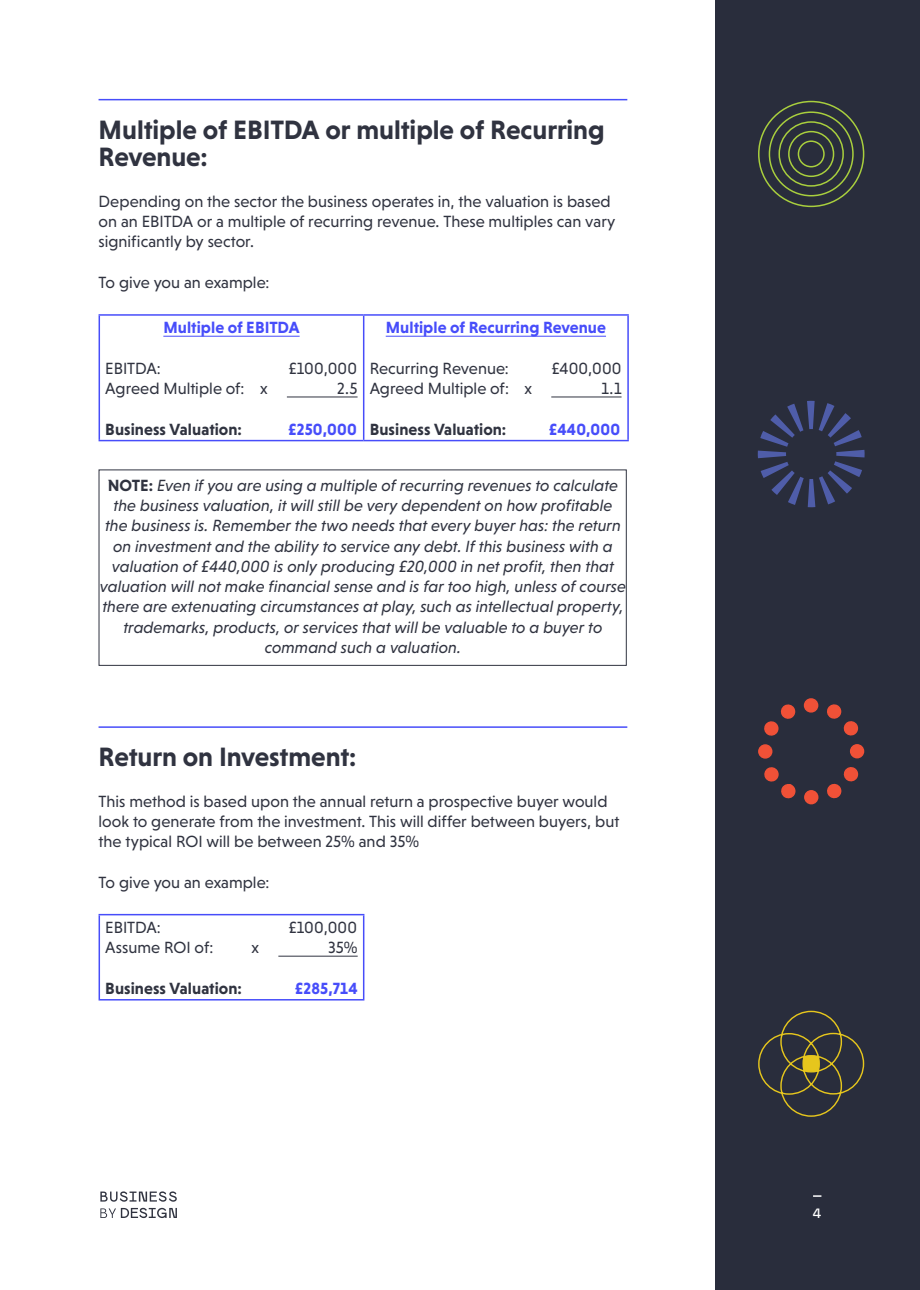
<style>
.page{position:relative;width:920px;height:1290px;background:#fff}
.page>*{position:absolute;margin:0;border:0;box-sizing:border-box;transform-origin:0 0}
.Heading_2{font:700 27px/27.8px "Niveau Grotesk";color:#303340}
.Body_copy{font:italic 16.5px/20.2px "Niveau Grotesk";color:#303340;text-align:center}
.Body_copy-2{font:16.5px/20.2px "Niveau Grotesk";color:#303340}
.Body_copy-3{font:700 16.5px "Niveau Grotesk";letter-spacing:.005em;color:#474dfa}
.Body_copy-4{font:700 16.5px "Niveau Grotesk";letter-spacing:.005em;color:#303340}
.t1{font:300 13.5px "Space Grotesk";color:#fff}
.s1{font-weight:700;font-style:normal}
</style>
<div class="page">
<svg style="left:100px;top:1191px;width:77px;height:11px"></svg>
<svg style="left:100px;top:1208px;width:77px;height:10px"></svg>
<hr style="left:99px;top:99px;width:528px;height:1px;background:#474dfa">
<hr style="left:99px;top:726px;width:528px;height:2px;background:#474dfa">
<hr style="left:99px;top:314px;width:265px;height:2px;background:#474dfa">
<hr style="left:99px;top:316px;width:1px;height:124px;background:#474dfa">
<hr style="left:364px;top:314px;width:265px;height:2px;background:#474dfa">
<hr style="left:363px;top:316px;width:1px;height:124px;background:#474dfa">
<hr style="left:627px;top:316px;width:2px;height:124px;background:#474dfa">
<hr style="left:99px;top:440px;width:265px;height:1px;background:#474dfa">
<hr style="left:364px;top:440px;width:265px;height:1px;background:#474dfa">
<hr style="left:163px;top:336px;width:137px;height:1px;background:#474dfa">
<hr style="left:287px;top:397px;width:71px;height:1px;background:#303340">
<hr style="left:386px;top:336px;width:220px;height:1px;background:#474dfa">
<hr style="left:551px;top:397px;width:71px;height:1px;background:#303340">
<hr style="left:99px;top:914px;width:265px;height:1px;background:#474dfa">
<hr style="left:99px;top:915px;width:1px;height:84px;background:#474dfa">
<hr style="left:363px;top:915px;width:1px;height:84px;background:#474dfa">
<hr style="left:99px;top:999px;width:265px;height:1px;background:#474dfa">
<hr style="left:278px;top:956px;width:80px;height:1px;background:#303340">
<div style="left:716px;top:0;width:204px;height:1290px;background:#292d3c"></div>
<svg style="left:758px;top:100px;width:107px;height:108px"></svg>
<svg style="left:758px;top:401px;width:107px;height:106px"></svg>
<div style="left:851px;top:745px;width:12px;height:13px;background:#f05137;border-radius:50%"></div>
<div style="left:850px;top:744px;width:14px;height:14px;border:2px solid #f05137;border-radius:50%"></div>
<svg style="left:827px;top:767px;width:32px;height:32px"></svg>
<svg style="left:827px;top:704px;width:32px;height:32px"></svg>
<div style="left:804px;top:790px;width:14px;height:14px;background:#f05137;border:2px solid #f05137;border-radius:50%"></div>
<div style="left:804px;top:698px;width:14px;height:15px;background:#f05137;border:2px solid #f05137;border-radius:6px"></div>
<svg style="left:764px;top:767px;width:32px;height:31px"></svg>
<svg style="left:764px;top:704px;width:32px;height:32px"></svg>
<div style="left:759px;top:745px;width:13px;height:13px;background:#f05137;border-radius:50%"></div>
<div style="left:758px;top:744px;width:14px;height:15px;border:2px solid #f05137;border-radius:50%"></div>
<svg style="left:759px;top:1010px;width:106px;height:107px"></svg>
<div style="left:99px;top:469px;width:528px;height:197px;border:1px solid #303340"></div>
<svg style="left:813px;top:1195px;width:8px;height:2px"></svg>
<p class="Heading_2" style="left:99px;top:115px;width:508px">Multiple of EBITDA or multiple of Recurring<br>Revenue:</p>
<p class="Body_copy-2" style="left:99px;top:191px;width:518px">Depending on the sector the business operates in, the valuation is based on an EBITDA or a multiple of recurring revenue. These multiples can vary significantly by sector.</p>
<p class="Body_copy-2" style="left:99px;top:272px;width:172px">To give you an example:</p>
<p class="Body_copy-3" style="left:163px;top:318px;width:138px">Multiple of EBITDA</p>
<p class="Body_copy-2" style="left:105px;top:358px;width:57px">EBITDA:</p>
<p class="Body_copy-2" style="left:288px;top:358px;width:70px">£100,000</p>
<p class="Body_copy-2" style="left:105px;top:378px;width:164px">Agreed Multiple of: x</p>
<p class="Body_copy-2" style="left:337px;top:378px;width:22px">2.5</p>
<p class="Body_copy-4" style="left:105px;top:419px;width:138px">Business Valuation:</p>
<p class="Body_copy-3" style="left:288px;top:419px;width:70px">£250,000</p>
<p class="Body_copy-3" style="left:386px;top:318px;width:222px">Multiple of Recurring Revenue</p>
<p class="Body_copy-2" style="left:370px;top:358px;width:141px">Recurring Revenue:</p>
<p class="Body_copy-2" style="left:551px;top:358px;width:72px">£400,000</p>
<p class="Body_copy-2" style="left:370px;top:378px;width:164px">Agreed Multiple of: x</p>
<p class="Body_copy-2" style="left:601px;top:378px;width:22px">1.1</p>
<p class="Body_copy-4" style="left:370px;top:419px;width:138px">Business Valuation:</p>
<p class="Body_copy-3" style="left:549px;top:419px;width:73px">£440,000</p>
<p class="Body_copy" style="left:100px;top:475px;width:528px"><span class="s1">NOTE:</span> Even if you are using a multiple of recurring revenues to calculate the business valuation, it will still be very dependent on how profitable<br>the business is. Remember the two needs that every buyer has: the return on investment and the ability to service any debt. If this business with a valuation of £440,000 is only producing £20,000 in net profit, then that valuation will not make financial sense and is far too high, unless of course there are extenuating circumstances at play, such as intellectual property, trademarks, products, or services that will be valuable to a buyer to command such a valuation.</p>
<p class="Heading_2" style="left:99px;top:743px;width:259px">Return on Investment:</p>
<p class="Body_copy-2" style="left:99px;top:791px;width:522px">This method is based upon the annual return a prospective buyer would look to generate from the investment. This will differ between buyers, but the typical ROI will be between 25% and 35%</p>
<p class="Body_copy-2" style="left:99px;top:872px;width:172px">To give you an example:</p>
<p class="Body_copy-2" style="left:105px;top:917px;width:57px">EBITDA:</p>
<p class="Body_copy-2" style="left:288px;top:917px;width:70px">£100,000</p>
<p class="Body_copy-2" style="left:105px;top:937px;width:110px">Assume ROI of:</p>
<p class="Body_copy-2" style="left:252px;top:937px;width:9px">x</p>
<p class="Body_copy-2" style="left:328px;top:937px;width:31px">35%</p>
<p class="Body_copy-4" style="left:105px;top:979px;width:138px">Business Valuation:</p>
<p class="Body_copy-3" style="left:295px;top:979px;width:64px">£285,714</p>
<p class="t1" style="left:813px;top:1203px;width:10px">4</p>
</div>
